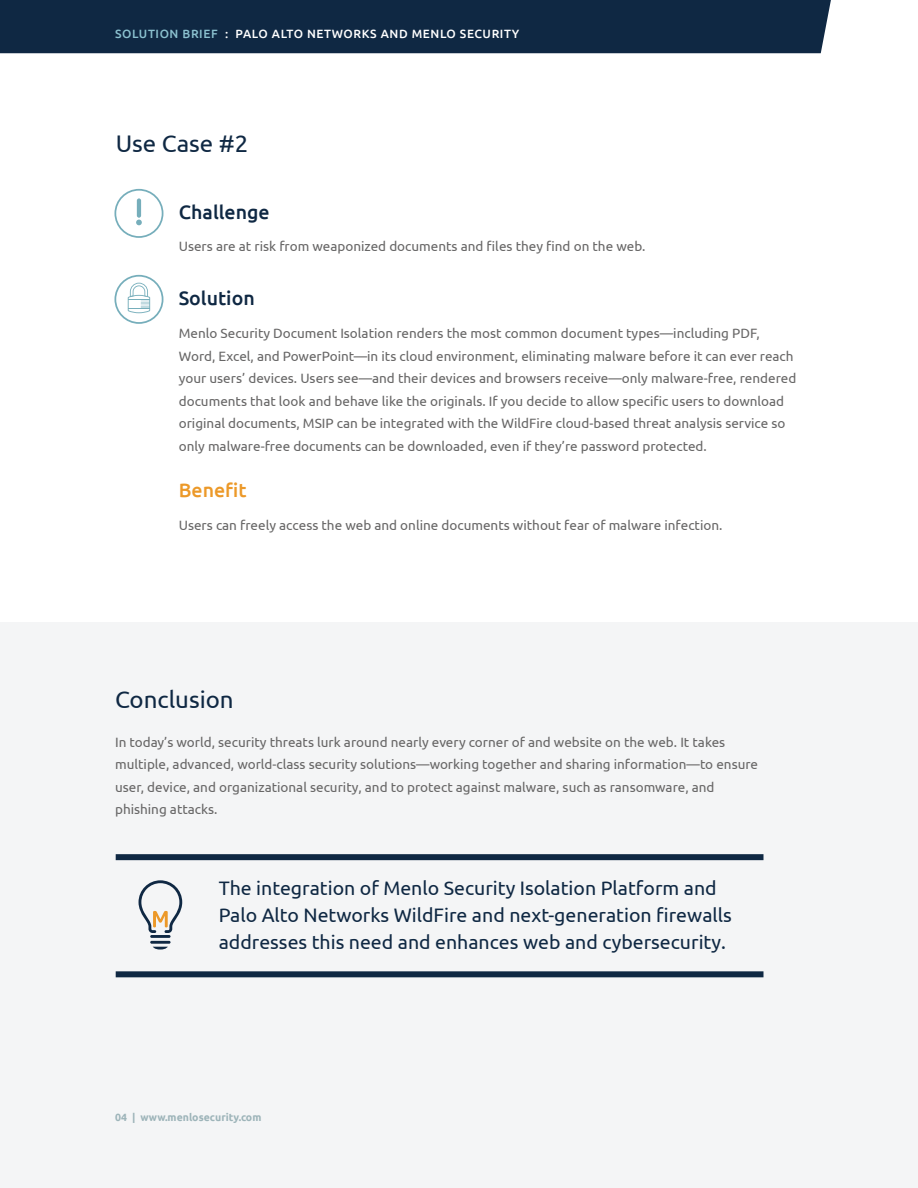
<style>
.page{position:relative;width:918px;height:1188px;background:#fff}
.page>*{position:absolute;margin:0;border:0;box-sizing:border-box;transform-origin:0 0}
.t1{font:24px "Ubuntu";color:#0f2843}
.t2{font:19.5px/27px "Ubuntu";color:#0f2843}
.t3{font:500 19.5px "Ubuntu";color:#0f2843}
.t4{font:500 19.5px "Ubuntu";color:#ec9929}
.t5{font:13.5px/22.5px "Ubuntu";color:#676666}
.t6{font:500 12px "Ubuntu";letter-spacing:.05em;color:#fff}
.t7{font:700 10.5px "Ubuntu";color:#9db4b9}
.s1{color:#8bc1cf}
</style>
<div class="page">
<svg style="left:114px;top:275px;width:49px;height:49px"></svg>
<svg style="left:114px;top:189px;width:49px;height:49px"></svg>
<div style="left:0;top:0;width:831px;height:53px;background:#0f2843"></div>
<div style="left:0;top:622px;width:918px;height:566px;background:#f4f5f6"></div>
<hr style="left:150px;top:935px;width:21px;height:3px;background:#0f2843">
<hr style="left:150px;top:941px;width:21px;height:3px;background:#0f2843">
<svg style="left:153px;top:947px;width:15px;height:3px"></svg>
<svg style="left:139px;top:880px;width:43px;height:53px"></svg>
<div style="left:116px;top:854px;width:647px;height:6px;background:#0f2843"></div>
<div style="left:116px;top:971px;width:647px;height:6px;background:#0f2843"></div>
<p class="t6" style="left:115px;top:26px;width:406px"><span class="s1">SOLUTION BRIEF</span> : PALO ALTO NETWORKS AND MENLO SECURITY</p>
<h1 class="t1" style="left:116px;top:129px;width:134px">Use Case #2</h1>
<h2 class="t3" style="left:179px;top:200px;width:92px">Challenge</h2>
<p class="t5" style="left:179px;top:234px;width:468px">Users are at risk from weaponized documents and files they find on the web.</p>
<h2 class="t3" style="left:179px;top:286px;width:77px">Solution</h2>
<p class="t5" style="left:179px;top:322px;width:619px">Menlo Security Document Isolation renders the most common document types—including PDF, Word, Excel, and PowerPoint—in its cloud environment, eliminating malware before it can ever reach your users’ devices. Users see—and their devices and browsers receive—only malware-free, rendered documents that look and behave like the originals. If you decide to allow specific users to download original documents, MSIP can be integrated with the WildFire cloud-based threat analysis service so only malware-free documents can be downloaded, even if they’re password protected.</p>
<h2 class="t4" style="left:179px;top:478px;width:69px">Benefit</h2>
<p class="t5" style="left:179px;top:513px;width:545px">Users can freely access the web and online documents without fear of malware infection.</p>
<h1 class="t1" style="left:115px;top:685px;width:120px">Conclusion</h1>
<p class="t5" style="left:115px;top:730px;width:645px">In today’s world, security threats lurk around nearly every corner of and website on the web. It takes multiple, advanced, world-class security solutions—working together and sharing information—to ensure user, device, and organizational security, and to protect against malware, such as ransomware, and phishing attacks.</p>
<h2 class="t2" style="left:219px;top:874px;width:515px">The integration of Menlo Security Isolation Platform and<br>Palo Alto Networks WildFire and next-generation firewalls addresses this need and enhances web and cybersecurity.</h2>
<p class="t7" style="left:115px;top:1110px;width:148px">04 | www.menlosecurity.com</p>
</div>
